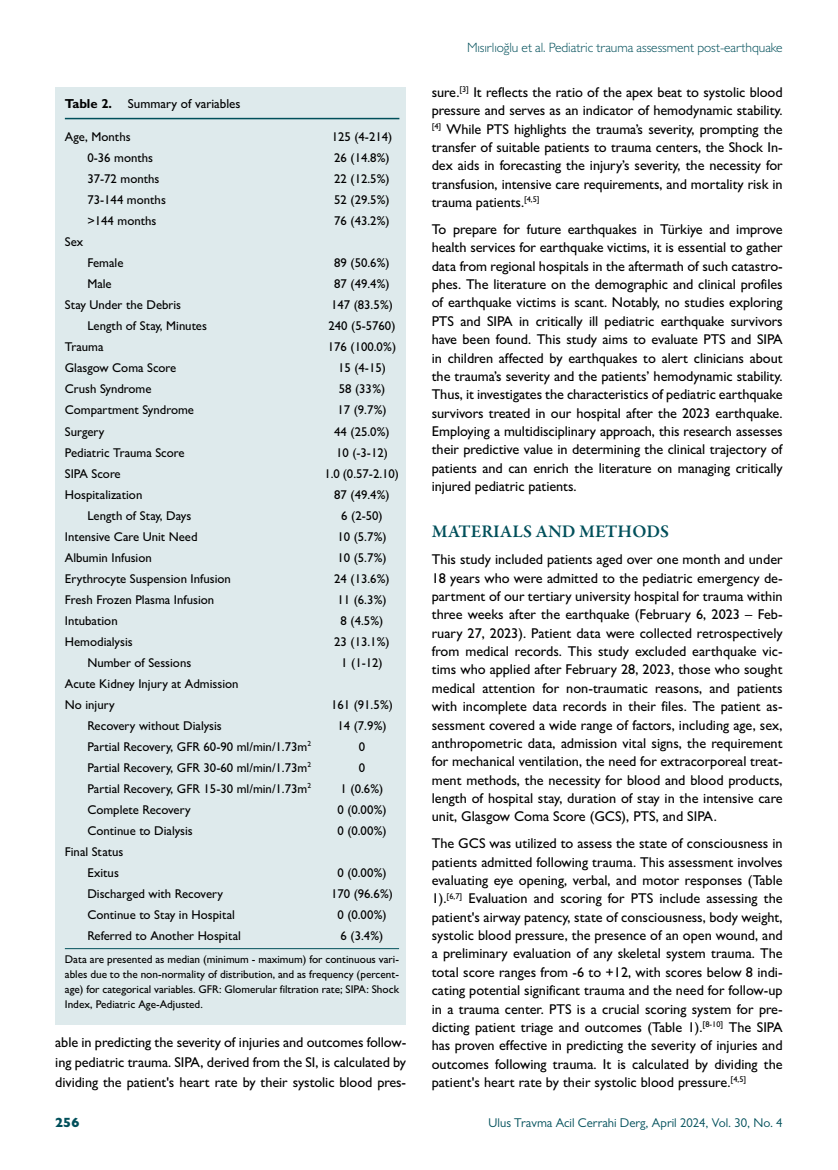
<style>
.page{position:relative;width:838px;height:1170px;background:#fff}
.page>*{position:absolute;margin:0;border:0;box-sizing:border-box;transform-origin:0 0}
.t1{font:600 18px "Garamond Premr Pro";letter-spacing:.005em;color:#004f5a}
.t2{font:500 14.25px/18.3px "Gill Sans MT Pro";letter-spacing:-.005em;color:#000;text-align:justify}
.t3{font:300 13.5px "Gill Sans MT Pro";letter-spacing:-.005em;color:#004f5a}
.t4{font:800 13.5px "Gill Sans MT Pro";color:#004f5a}
.t5{font:500 13.05px "Gill Sans MT Pro";color:#000}
.t6{font:500 12.75px/21px "Gill Sans MT Pro";color:#000}
.t7{font:12.75px "Gill Sans MT Pro";color:#004f5a}
.t8{font:500 11.25px/15px "Gill Sans MT Pro";color:#000;text-align:justify}
.s1{font-weight:700}
</style>
<div class="page">
<div style="left:55px;top:87px;width:351px;height:937px;background:#deeaec"></div>
<hr style="left:65px;top:118px;width:334px;height:1px;background:#004f5a">
<hr style="left:65px;top:948px;width:334px;height:1px;background:#004f5a">
<p class="t5" style="left:65px;top:95px;width:177px"><span class="s1">Table 2.</span> Summary of variables</p>
<p class="t6" style="left:65px;top:126px;width:67px">Age, Months</p>
<p class="t6" style="left:332px;top:126px;width:62px">125 (4-214)</p>
<p class="t6" style="left:87px;top:147px;width:67px">0-36 months</p>
<p class="t6" style="left:334px;top:147px;width:57px">26 (14.8%)</p>
<p class="t6" style="left:87px;top:168px;width:74px">37-72 months</p>
<p class="t6" style="left:334px;top:168px;width:57px">22 (12.5%)</p>
<p class="t6" style="left:87px;top:189px;width:80px">73-144 months</p>
<p class="t6" style="left:334px;top:189px;width:57px">52 (29.5%)</p>
<p class="t6" style="left:87px;top:210px;width:71px">&gt;144 months</p>
<p class="t6" style="left:334px;top:210px;width:57px">76 (43.2%)</p>
<p class="t6" style="left:65px;top:231px;width:20px">Sex</p>
<p class="t6" style="left:87px;top:252px;width:38px">Female</p>
<p class="t6" style="left:334px;top:252px;width:57px">89 (50.6%)</p>
<p class="t6" style="left:87px;top:273px;width:26px">Male</p>
<p class="t6" style="left:334px;top:273px;width:57px">87 (49.4%)</p>
<p class="t6" style="left:65px;top:294px;width:118px">Stay Under the Debris</p>
<p class="t6" style="left:331px;top:294px;width:63px">147 (83.5%)</p>
<p class="t6" style="left:87px;top:315px;width:121px">Length of Stay, Minutes</p>
<p class="t6" style="left:328px;top:315px;width:68px">240 (5-5760)</p>
<p class="t6" style="left:65px;top:336px;width:40px">Trauma</p>
<p class="t6" style="left:328px;top:336px;width:70px">176 (100.0%)</p>
<p class="t6" style="left:65px;top:357px;width:113px">Glasgow Coma Score</p>
<p class="t6" style="left:338px;top:357px;width:49px">15 (4-15)</p>
<p class="t6" style="left:65px;top:378px;width:88px">Crush Syndrome</p>
<p class="t6" style="left:339px;top:378px;width:48px">58 (33%)</p>
<p class="t6" style="left:65px;top:399px;width:131px">Compartment Syndrome</p>
<p class="t6" style="left:337px;top:399px;width:51px">17 (9.7%)</p>
<p class="t6" style="left:65px;top:420px;width:41px">Surgery</p>
<p class="t6" style="left:334px;top:420px;width:57px">44 (25.0%)</p>
<p class="t6" style="left:65px;top:441px;width:121px">Pediatric Trauma Score</p>
<p class="t6" style="left:336px;top:441px;width:53px">10 (-3-12)</p>
<p class="t6" style="left:65px;top:462px;width:57px">SIPA Score</p>
<p class="t6" style="left:324px;top:462px;width:76px">1.0 (0.57-2.10)</p>
<p class="t6" style="left:65px;top:483px;width:79px">Hospitalization</p>
<p class="t6" style="left:334px;top:483px;width:57px">87 (49.4%)</p>
<p class="t6" style="left:87px;top:504px;width:105px">Length of Stay, Days</p>
<p class="t6" style="left:341px;top:504px;width:43px">6 (2-50)</p>
<p class="t6" style="left:65px;top:525px;width:134px">Intensive Care Unit Need</p>
<p class="t6" style="left:337px;top:525px;width:51px">10 (5.7%)</p>
<p class="t6" style="left:65px;top:546px;width:88px">Albumin Infusion</p>
<p class="t6" style="left:337px;top:546px;width:51px">10 (5.7%)</p>
<p class="t6" style="left:65px;top:567px;width:168px">Erythrocyte Suspension Infusion</p>
<p class="t6" style="left:334px;top:567px;width:57px">24 (13.6%)</p>
<p class="t6" style="left:65px;top:588px;width:151px">Fresh Frozen Plasma Infusion</p>
<p class="t6" style="left:337px;top:588px;width:51px">11 (6.3%)</p>
<p class="t6" style="left:65px;top:609px;width:54px">Intubation</p>
<p class="t6" style="left:340px;top:609px;width:44px">8 (4.5%)</p>
<p class="t6" style="left:65px;top:630px;width:69px">Hemodialysis</p>
<p class="t6" style="left:334px;top:630px;width:57px">23 (13.1%)</p>
<p class="t6" style="left:87px;top:651px;width:105px">Number of Sessions</p>
<p class="t6" style="left:341px;top:651px;width:43px">1 (1-12)</p>
<p class="t6" style="left:65px;top:672px;width:175px">Acute Kidney Injury at Admission<br>No injury</p>
<p class="t6" style="left:331px;top:693px;width:63px">161 (91.5%)</p>
<p class="t6" style="left:87px;top:714px;width:136px">Recovery without Dialysis</p>
<p class="t6" style="left:337px;top:714px;width:51px">14 (7.9%)</p>
<p class="t6" style="left:87px;top:735px;width:225px">Partial Recovery, GFR 60-90 ml/min/1.73m<sup>2</sup></p>
<p class="t6" style="left:359px;top:735px;width:8px">0</p>
<p class="t6" style="left:87px;top:756px;width:225px">Partial Recovery, GFR 30-60 ml/min/1.73m<sup>2</sup></p>
<p class="t6" style="left:359px;top:756px;width:8px">0</p>
<p class="t6" style="left:87px;top:777px;width:225px">Partial Recovery, GFR 15-30 ml/min/1.73m<sup>2</sup></p>
<p class="t6" style="left:340px;top:777px;width:44px">1 (0.6%)</p>
<p class="t6" style="left:87px;top:798px;width:105px">Complete Recovery</p>
<p class="t6" style="left:337px;top:798px;width:51px">0 (0.00%)</p>
<p class="t6" style="left:87px;top:819px;width:107px">Continue to Dialysis</p>
<p class="t6" style="left:337px;top:819px;width:51px">0 (0.00%)</p>
<p class="t6" style="left:87px;top:840px;width:38px;text-indent:-23px">Final Status<br>Exitus</p>
<p class="t6" style="left:337px;top:861px;width:51px">0 (0.00%)</p>
<p class="t6" style="left:87px;top:882px;width:137px">Discharged with Recovery</p>
<p class="t6" style="left:331px;top:882px;width:63px">170 (96.6%)</p>
<p class="t6" style="left:87px;top:903px;width:149px">Continue to Stay in Hospital</p>
<p class="t6" style="left:337px;top:903px;width:51px">0 (0.00%)</p>
<p class="t6" style="left:87px;top:924px;width:155px">Referred to Another Hospital</p>
<p class="t6" style="left:340px;top:924px;width:44px">6 (3.4%)</p>
<p class="t8" style="left:65px;top:951px;width:336px">Data are presented as median (minimum - maximum) for continuous vari&shy;ables due to the non-normality of distribution, and as frequency (percent&shy;age) for categorical variables. GFR: Glomerular filtration rate; SIPA: Shock Index, Pediatric Age-Adjusted.</p>
<p class="t2" style="left:55px;top:1031px;width:352px;line-height:20.1px">able in predicting the severity of injuries and outcomes follow&shy;ing pediatric trauma. SIPA, derived from the SI, is calculated by dividing the patient's heart rate by their systolic blood pres-</p>
<p class="t3" style="left:467px;top:39px;width:317px">Mısırlıoğlu et al. Pediatric trauma assessment post-earthquake</p>
<p class="t2" style="left:432px;top:83px;width:352px">sure.<sup>[3]</sup> It reflects the ratio of the apex beat to systolic blood pressure and serves as an indicator of hemodynamic stability. <sup>[4]</sup> While PTS highlights the trauma’s severity, prompting the transfer of suitable patients to trauma centers, the Shock In&shy;dex aids in forecasting the injury’s severity, the necessity for transfusion, intensive care requirements, and mortality risk in trauma patients.<sup>[4,5]</sup></p>
<p class="t2" style="left:432px;top:220px;width:352px">To prepare for future earthquakes in Türkiye and improve health services for earthquake victims, it is essential to gather data from regional hospitals in the aftermath of such catastro&shy;phes. The literature on the demographic and clinical profiles of earthquake victims is scant. Notably, no studies exploring PTS and SIPA in critically ill pediatric earthquake survivors have been found. This study aims to evaluate PTS and SIPA in children affected by earthquakes to alert clinicians about the trauma’s severity and the patients’ hemodynamic stability.<br>Thus, it investigates the characteristics of pediatric earthquake survivors treated in our hospital after the 2023 earthquake.<br>Employing a multidisciplinary approach, this research assesses their predictive value in determining the clinical trajectory of patients and can enrich the literature on managing critically injured pediatric patients.</p>
<p class="t1" style="left:432px;top:521px;width:239px">MATERIALS AND METHODS</p>
<p class="t2" style="left:432px;top:550px;width:352px">This study included patients aged over one month and under 18 years who were admitted to the pediatric emergency de&shy;partment of our tertiary university hospital for trauma within three weeks after the earthquake (February 6, 2023 – Feb&shy;ruary 27, 2023). Patient data were collected retrospectively from medical records. This study excluded earthquake vic&shy;tims who applied after February 28, 2023, those who sought medical attention for non-traumatic reasons, and patients with incomplete data records in their files. The patient as&shy;sessment covered a wide range of factors, including age, sex, anthropometric data, admission vital signs, the requirement for mechanical ventilation, the need for extracorporeal treat&shy;ment methods, the necessity for blood and blood products, length of hospital stay, duration of stay in the intensive care unit, Glasgow Coma Score (GCS), PTS, and SIPA.</p>
<p class="t2" style="left:432px;top:834px;width:352px">The GCS was utilized to assess the state of consciousness in patients admitted following trauma. This assessment involves evaluating eye opening, verbal, and motor responses (Table 1).<sup>[6,7]</sup> Evaluation and scoring for PTS include assessing the patient's airway patency, state of consciousness, body weight, systolic blood pressure, the presence of an open wound, and a preliminary evaluation of any skeletal system trauma. The total score ranges from -6 to +12, with scores below 8 indi&shy;cating potential significant trauma and the need for follow-up in a trauma center. PTS is a crucial scoring system for pre&shy;dicting patient triage and outcomes (Table 1).<sup>[8-10]</sup> The SIPA has proven effective in predicting the severity of injuries and outcomes following trauma. It is calculated by dividing the patient's heart rate by their systolic blood pressure.<sup>[4,5]</sup></p>
<p class="t4" style="left:55px;top:1114px;width:26px">256</p>
<p class="t7" style="left:488px;top:1115px;width:295px">Ulus Travma Acil Cerrahi Derg, April 2024, Vol. 30, No. 4</p>
</div>
